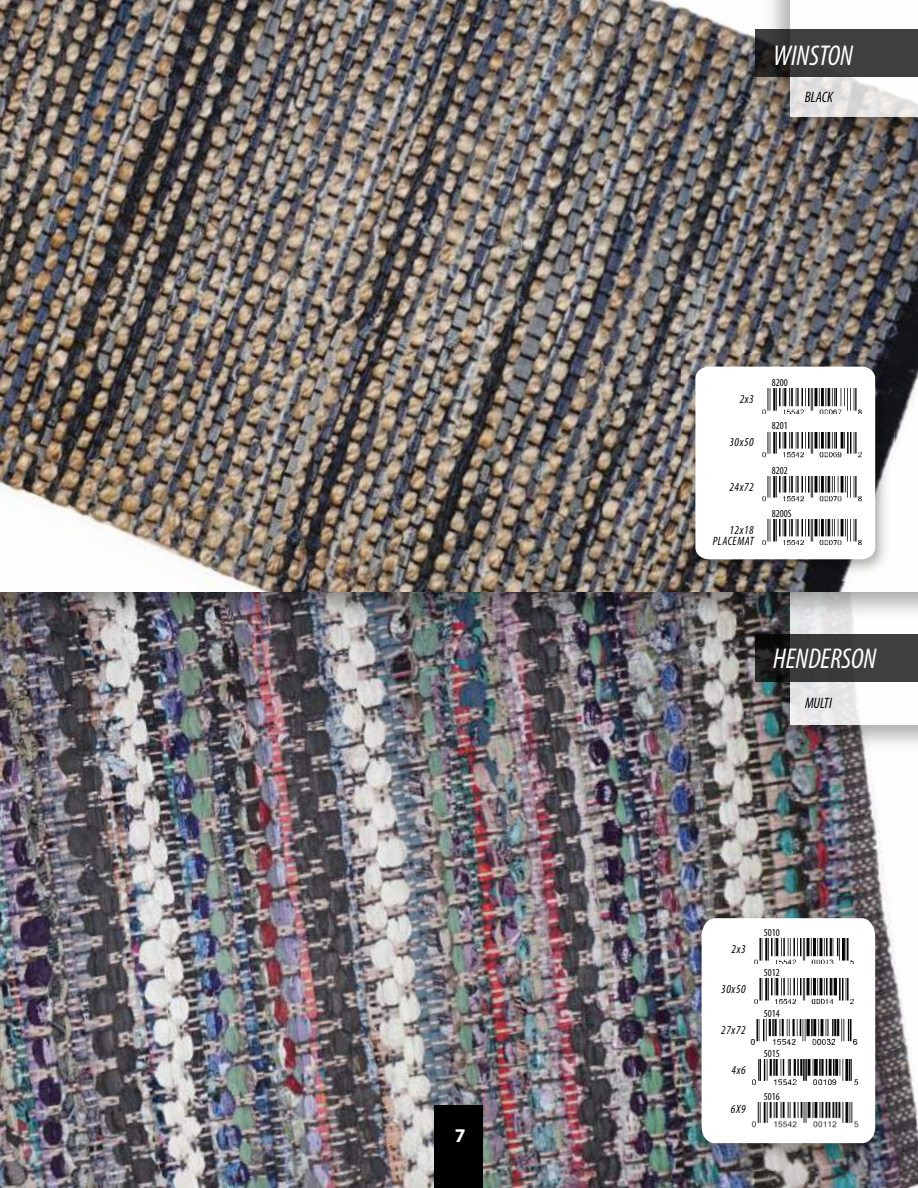
<style>
.page{position:relative;width:918px;height:1188px;background:#fff}
.page>*{position:absolute;margin:0;border:0;box-sizing:border-box;transform-origin:0 0}
.t1{font:italic condensed 28.8px "Myriad Pro";color:#fff}
.t2{font:700 19.5px "Myriad Pro";color:#fff}
.t3{font:italic condensed 15.15px "Myriad Pro";color:#000}
.t4{font:italic condensed 12.15px/10.6px "Myriad Pro";letter-spacing:.05em;color:#000;text-align:right}
.t5{font:condensed 10.65px "Myriad Pro";color:#000}
</style>
<div class="page">
<img style="left:0;top:628px;width:918px;height:560px">
<img style="left:759px;top:628px;width:159px;height:129px">
<div style="left:790px;top:584px;width:128px;height:141px;background:linear-gradient(to right,#e1e1e3,#fff)"></div>
<svg style="left:755px;top:634px;width:163px;height:48px;background:#333334"></svg>
<img style="left:684px;top:902px;width:216px;height:268px">
<svg style="left:702px;top:918px;width:173px;height:225px"></svg>
<img style="left:751px;top:939px;width:109px;height:25px">
<img style="left:751px;top:979px;width:109px;height:25px">
<img style="left:751px;top:1020px;width:109px;height:24px">
<img style="left:751px;top:1060px;width:109px;height:25px">
<img style="left:751px;top:1102px;width:109px;height:25px">
<img style="left:0;top:591px;width:918px;height:37px">
<img style="left:0;top:0;width:918px;height:591px">
<img style="left:757px;top:0;width:161px;height:149px">
<svg style="left:790px;top:0;width:128px;height:116px"></svg>
<svg style="left:755px;top:30px;width:163px;height:47px;background:#383838"></svg>
<img style="left:682px;top:354px;width:213px;height:227px">
<svg style="left:695px;top:367px;width:180px;height:192px"></svg>
<img style="left:759px;top:389px;width:109px;height:25px">
<img style="left:759px;top:432px;width:109px;height:25px">
<img style="left:759px;top:476px;width:109px;height:25px">
<img style="left:759px;top:520px;width:109px;height:25px">
<div style="left:435px;top:1105px;width:48px;height:83px;background:#000"></div>
<h2 class="t2" style="left:455px;top:1123px;width:12px">7</h2>
<h1 class="t1" style="left:773px;top:38px;width:81px">WINSTON</h1>
<p class="t3" style="left:805px;top:87px;width:29px">BLACK</p>
<p class="t4" style="left:740px;top:393px;width:16px">2x3</p>
<p class="t4" style="left:729px;top:437px;width:26px">30x50</p>
<p class="t4" style="left:729px;top:481px;width:26px">24x72</p>
<p class="t4" style="left:713px;top:525px;width:43px">12x18<br>PLACEMAT</p>
<p class="t5" style="left:772px;top:376px;width:17px">8200</p>
<p class="t5" style="left:772px;top:419px;width:17px">8201</p>
<p class="t5" style="left:772px;top:464px;width:17px">8202</p>
<p class="t5" style="left:772px;top:507px;width:21px">8200S</p>
<h1 class="t1" style="left:773px;top:641px;width:105px">HENDERSON</h1>
<p class="t3" style="left:805px;top:694px;width:28px">MULTI</p>
<p class="t4" style="left:732px;top:943px;width:16px">2x3</p>
<p class="t4" style="left:721px;top:984px;width:26px">30x50</p>
<p class="t4" style="left:721px;top:1024px;width:26px">27x72</p>
<p class="t4" style="left:732px;top:1064px;width:16px">4x6</p>
<p class="t4" style="left:731px;top:1104px;width:16px">6X9</p>
<p class="t5" style="left:764px;top:926px;width:17px">5010</p>
<p class="t5" style="left:764px;top:966px;width:17px">5012</p>
<p class="t5" style="left:764px;top:1007px;width:17px">5014</p>
<p class="t5" style="left:764px;top:1047px;width:17px">5015</p>
<p class="t5" style="left:764px;top:1090px;width:17px">5016</p>
</div>
